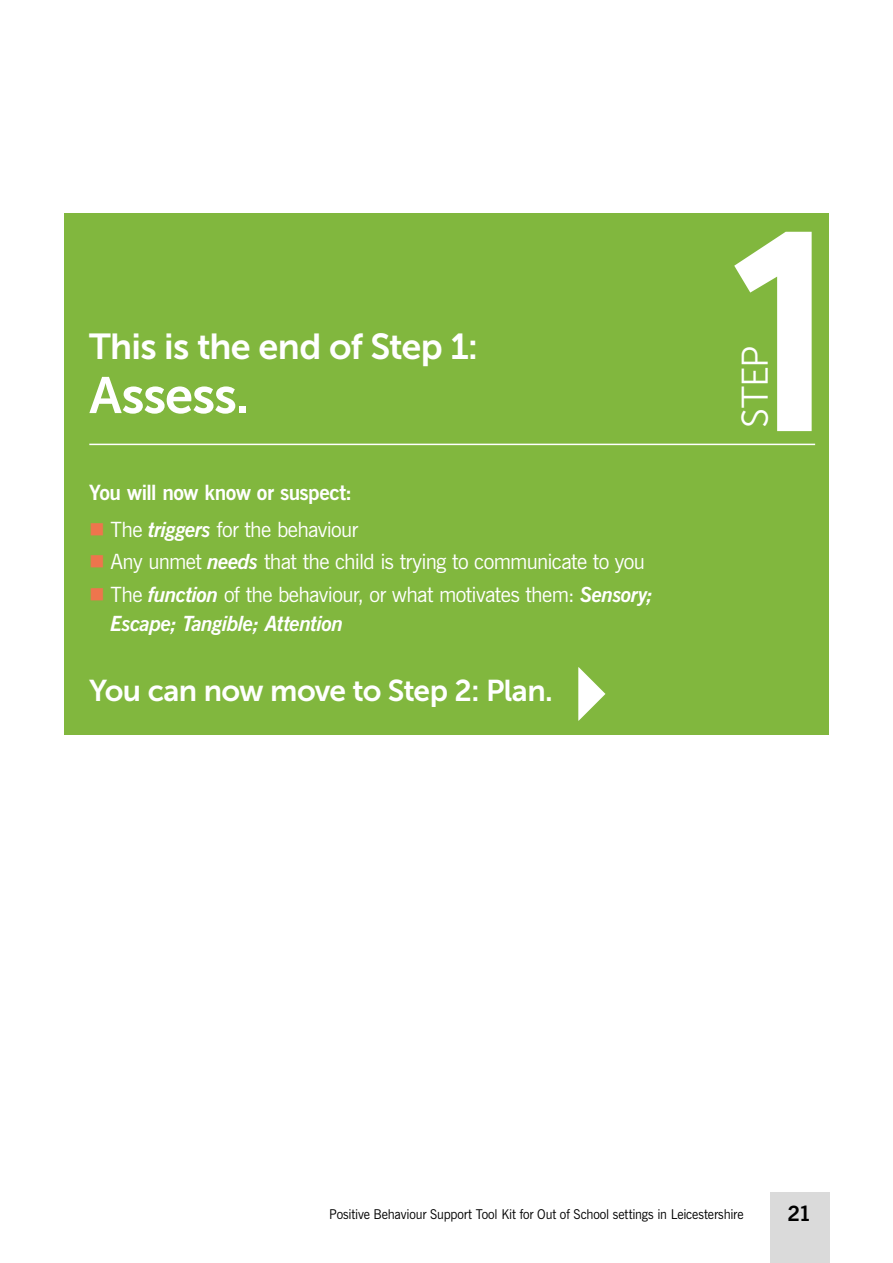
<style>
.page{position:relative;width:893px;height:1263px;background:#fff}
.page>*{position:absolute;margin:0;border:0;box-sizing:border-box;transform-origin:0 0}
.t1{font:700 285.6px "Aaux Next";color:#fff}
.t2{font:51px "Museo Sans 700";letter-spacing:-.025em;color:#fff}
.t3{font:37.05px "Museo Sans 300";color:#fff}
.t4{font:36px "Museo Sans 700";letter-spacing:-.025em;color:#fff}
.t5{font:30px "Museo Sans 700";letter-spacing:-.025em;color:#fff}
.t6{font:21px/32.7px "News Gothic BT";letter-spacing:-.03em;color:#fff}
.t7{font:700 21px/37px "News Gothic BT";letter-spacing:-.025em;color:#fff;text-align:right}
.t8{font:italic 700 21px "News Gothic BT";letter-spacing:-.03em;color:#fff}
.t9{font:700 21px "News Gothic BT";color:#000}
.t10{font:13.5px "News Gothic BT";letter-spacing:-.01em;color:#000;scale:.95 1}
.s1{font-weight:400}
.s2{font-style:italic}
.s3{font-weight:700;font-style:italic}
</style>
<div class="page">
<div style="left:770px;top:1192px;width:59px;height:71px;background:#dadada"></div>
<div style="left:65px;top:213px;width:764px;height:522px;background:#81b73e"></div>
<hr style="left:89px;top:444px;width:726px;height:1px;background:#fff">
<svg style="left:578px;top:667px;width:27px;height:54px"></svg>
<p class="t4" style="left:89px;top:327px;width:390px">This is the end of Step 1:</p>
<p class="t2" style="left:89px;top:367px;width:162px">Assess.</p>
<p class="t7" style="left:89px;top:473px;width:271px">You will now know or suspect:<br><span class="s1">The</span> <span class="s2">triggers</span> <span class="s1">for the behaviour</span></p>
<p class="t6" style="left:111px;top:545px;width:544px">Any unmet <span class="s3">needs</span> that the child is trying to communicate to you<br>The <span class="s3">function</span> of the behaviour, or what motivates them: <span class="s3">Sensory;</span></p>
<p class="t8" style="left:111px;top:610px;width:234px">Escape; Tangible; Attention</p>
<p class="t5" style="left:89px;top:674px;width:465px">You can now move to Step 2: Plan.</p>
<h1 class="t1" style="left:727px;top:130px;width:116px">1</h1>
<p class="t3" style="left:735px;top:428px;width:84px;rotate:-90deg">STEP</p>
<p class="t10" style="left:329px;top:1205px;width:438px">Positive Behaviour Support Tool Kit for Out of School settings in Leicestershire</p>
<p class="t9" style="left:788px;top:1201px;width:25px">21</p>
</div>
